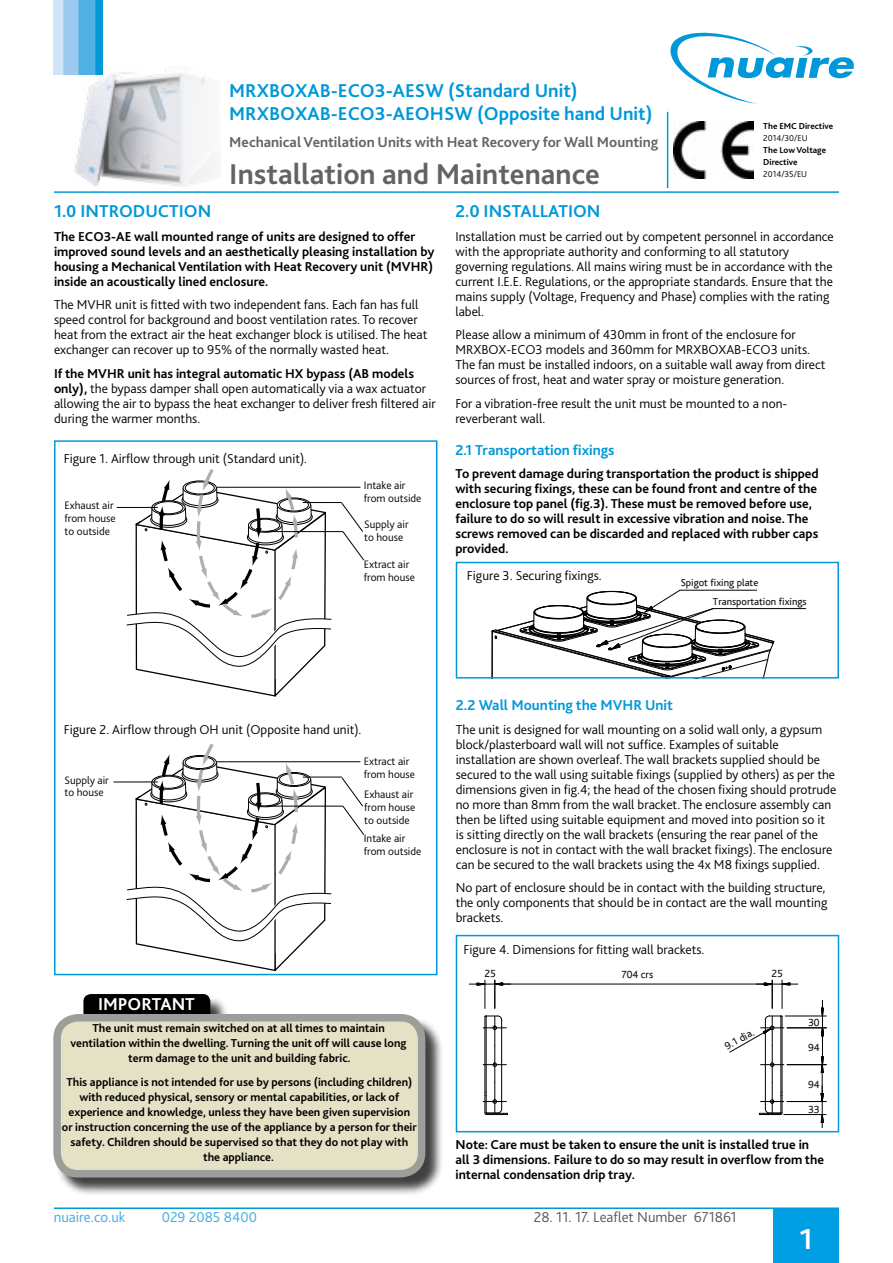
<style>
.page{position:relative;width:893px;height:1263px;background:#fff}
.page>*{position:absolute;margin:0;border:0;box-sizing:border-box;transform-origin:0 0}
.t1{font:700 30px "Bliss 2";color:#646363}
.t2{font:700 30px "Bliss 2";color:#fff}
.t3{font:700 19.5px/22.5px "Bliss 2";color:#0098d8}
.t4{font:700 18px "Bliss 2";color:#0098d8}
.t5{font:700 18px "Bliss 2";color:#fff}
.t6{font:700 15px "Bliss 2";color:#646363}
.t7{font:700 15px "Bliss 2";color:#0098d8}
.t8{font:300 15px "Bliss 2";color:#575756}
.t9{font:300 15px "Bliss 2";color:#43abe1}
.t10{font:300 13.5px/15px "Bliss 2";color:#000}
.t11{font:700 13.5px/15px "Bliss 2";color:#000}
.t12{font:700 12px/15px "Bliss 2";color:#000;text-align:center}
.t13{font:300 11.25px/12.9px "Bliss 2";color:#000}
.t14{font:10.8px "Bliss";color:#12100b}
.t15{font:10.5px/18.9px "Bliss";color:#12100b}
.t16{font:700 9px/12px "Bliss 2";color:#000}
.t17{font:300 9px "Bliss 2";color:#000}
.s1{font-weight:700}
</style>
<div class="page">
<div style="left:773px;top:1209px;width:66px;height:54px;background:#009fe3"></div>
<img style="left:54px;top:0;width:49px;height:75px">
<svg style="left:670px;top:32px;width:184px;height:72px"></svg>
<hr style="left:54px;top:191px;width:785px;height:2px;background:#0098d8">
<hr style="left:667px;top:112px;width:1px;height:76px;background:#0098d8">
<img style="left:57px;top:53px;width:157px;height:133px">
<img style="left:674px;top:121px;width:79px;height:57px">
<hr style="left:54px;top:1207px;width:785px;height:2px;background:#0098d8">
<div style="left:56px;top:996px;width:388px;height:200px;background:#000;opacity:.75"></div>
<div style="left:83px;top:994px;width:127px;height:20px;background:#000"></div>
<div style="left:57px;top:1018px;width:365px;height:156px;background:#e5e1c5;border-radius:21px"></div>
<div style="left:53px;top:1014px;width:372px;height:163px;border:8px solid #9d9d9c;border-radius:21px"></div>
<hr style="left:114px;top:782px;width:44px;height:1px;background:#000">
<svg style="left:117px;top:743px;width:248px;height:229px"></svg>
<svg style="left:117px;top:469px;width:248px;height:228px"></svg>
<div style="left:54px;top:440px;width:383px;height:535px;border:2px solid #0098d8"></div>
<svg style="left:491px;top:590px;width:315px;height:89px"></svg>
<div style="left:456px;top:562px;width:383px;height:116px;border:2px solid #0098d8"></div>
<hr style="left:765px;top:1020px;width:1px;height:89px;background:#000">
<hr style="left:782px;top:1016px;width:1px;height:76px;background:#000">
<hr style="left:781px;top:1016px;width:1px;height:76px;background:#000">
<hr style="left:501px;top:1020px;width:1px;height:89px;background:#000">
<hr style="left:485px;top:1016px;width:1px;height:76px;background:#000">
<hr style="left:486px;top:1016px;width:1px;height:76px;background:#000">
<svg style="left:483px;top:1062px;width:23px;height:5px"></svg>
<svg style="left:483px;top:1015px;width:23px;height:30px"></svg>
<hr style="left:495px;top:1045px;width:1px;height:37px;background:#000">
<svg style="left:483px;top:1082px;width:25px;height:33px"></svg>
<svg style="left:760px;top:1062px;width:24px;height:5px"></svg>
<hr style="left:772px;top:1045px;width:1px;height:37px;background:#000">
<svg style="left:759px;top:1082px;width:25px;height:33px"></svg>
<hr style="left:503px;top:984px;width:261px;height:1px;background:#000">
<hr style="left:785px;top:1016px;width:41px;height:1px;background:#000">
<hr style="left:787px;top:1027px;width:39px;height:1px;background:#000">
<hr style="left:787px;top:1064px;width:39px;height:1px;background:#000">
<svg style="left:821px;top:1000px;width:3px;height:128px"></svg>
<hr style="left:784px;top:1114px;width:42px;height:1px;background:#000">
<hr style="left:787px;top:1101px;width:39px;height:1px;background:#000">
<svg style="left:756px;top:980px;width:42px;height:28px"></svg>
<svg style="left:469px;top:980px;width:42px;height:28px"></svg>
<svg style="left:729px;top:1015px;width:55px;height:38px"></svg>
<div style="left:456px;top:935px;width:383px;height:197px;border:2px solid #0098d8"></div>
<h2 class="t3" style="left:229px;top:79px;width:425px">MRXBOXAB-ECO3-AESW (Standard Unit)<br>MRXBOXAB-ECO3-AEOHSW (Opposite hand Unit)</h2>
<p class="t6" style="left:229px;top:133px;width:431px">Mechanical Ventilation Units with Heat Recovery for Wall Mounting</p>
<h1 class="t1" style="left:229px;top:156px;width:372px">Installation and Maintenance</h1>
<p class="t16" style="left:763px;top:120px;width:71px">The EMC Directive</p>
<p class="t17" style="left:763px;top:133px;width:46px">2014/30/EU</p>
<p class="t16" style="left:763px;top:144px;width:64px">The Low Voltage<br>Directive</p>
<p class="t17" style="left:763px;top:169px;width:45px">2014/35/EU</p>
<h3 class="t4" style="left:54px;top:200px;width:159px">1.0 INTRODUCTION</h3>
<p class="t11" style="left:54px;top:228px;width:382px">The ECO3-AE wall mounted range of units are designed to offer improved sound levels and an aesthetically pleasing installation by housing a Mechanical Ventilation with Heat Recovery unit (MVHR) inside an acoustically lined enclosure.</p>
<p class="t10" style="left:54px;top:297px;width:375px">The MVHR unit is fitted with two independent fans. Each fan has full speed control for background and boost ventilation rates. To recover heat from the extract air the heat exchanger block is utilised. The heat exchanger can recover up to 95% of the normally wasted heat.</p>
<p class="t10" style="left:54px;top:365px;width:383px"><span class="s1">If the MVHR unit has integral automatic HX bypass (AB models only),</span> the bypass damper shall open automatically via a wax actuator allowing the air to bypass the heat exchanger to deliver fresh filtered air during the warmer months.</p>
<p class="t10" style="left:64px;top:451px;width:245px">Figure 1. Airflow through unit (Standard unit).</p>
<p class="t13" style="left:65px;top:499px;width:53px">Exhaust air from house to outside</p>
<p class="t13" style="left:364px;top:479px;width:59px">Intake air from outside</p>
<p class="t13" style="left:364px;top:518px;width:46px">Supply air to house</p>
<p class="t13" style="left:364px;top:557px;width:53px">Extract air from house</p>
<h3 class="t4" style="left:455px;top:200px;width:146px">2.0 INSTALLATION</h3>
<p class="t10" style="left:455px;top:228px;width:380px">Installation must be carried out by competent personnel in accordance with the appropriate authority and conforming to all statutory governing regulations. All mains wiring must be in accordance with the current I.E.E. Regulations, or the appropriate standards. Ensure that the mains supply (Voltage, Frequency and Phase) complies with the rating label.</p>
<p class="t10" style="left:455px;top:327px;width:372px">Please allow a minimum of 430mm in front of the enclosure for MRXBOX-ECO3 models and 360mm for MRXBOXAB-ECO3 units.<br>The fan must be installed indoors, on a suitable wall away from direct sources of frost, heat and water spray or moisture generation.</p>
<p class="t10" style="left:455px;top:395px;width:333px">For a vibration-free result the unit must be mounted to a non&shy;reverberant wall.</p>
<p class="t7" style="left:455px;top:440px;width:161px">2.1 Transportation fixings</p>
<p class="t11" style="left:455px;top:466px;width:365px">To prevent damage during transportation the product is shipped with securing fixings, these can be found front and centre of the enclosure top panel (fig.3). These must be removed before use, failure to do so will result in excessive vibration and noise. The screws removed can be discarded and replaced with rubber caps provided.</p>
<p class="t10" style="left:467px;top:567px;width:136px">Figure 3. Securing fixings.</p>
<p class="t15" style="left:713px;top:573px;width:95px;text-indent:-32px">Spigot fixing plate<br>Transportation fixings</p>
<p class="t10" style="left:64px;top:722px;width:299px">Figure 2. Airflow through OH unit (Opposite hand unit).</p>
<p class="t13" style="left:65px;top:773px;width:46px">Supply air to house</p>
<p class="t13" style="left:364px;top:755px;width:53px">Extract air from house</p>
<p class="t13" style="left:364px;top:788px;width:51px">Exhaust air</p>
<p class="t13" style="left:364px;top:813px;width:47px">to outside</p>
<p class="t13" style="left:364px;top:800px;width:53px">from house</p>
<p class="t13" style="left:364px;top:832px;width:59px">Intake air from outside</p>
<h3 class="t5" style="left:98px;top:993px;width:98px">IMPORTANT</h3>
<p class="t12" style="left:71px;top:1020px;width:338px">The unit must remain switched on at all times to maintain ventilation within the dwelling. Turning the unit off will cause long term damage to the unit and building fabric.</p>
<p class="t12" style="left:62px;top:1074px;width:356px">This appliance is not intended for use by persons (including children) with reduced physical, sensory or mental capabilities, or lack of experience and knowledge, unless they have been given supervision or instruction concerning the use of the appliance by a person for their safety. Children should be supervised so that they do not play with the appliance.</p>
<p class="t7" style="left:456px;top:696px;width:219px">2.2 Wall Mounting the MVHR Unit</p>
<p class="t10" style="left:456px;top:721px;width:382px">The unit is designed for wall mounting on a solid wall only, a gypsum block/plasterboard wall will not suffice. Examples of suitable installation are shown overleaf. The wall brackets supplied should be secured to the wall using suitable fixings (supplied by others) as per the dimensions given in fig.4; the head of the chosen fixing should protrude no more than 8mm from the wall bracket. The enclosure assembly can then be lifted using suitable equipment and moved into position so it is sitting directly on the wall brackets (ensuring the rear panel of the enclosure is not in contact with the wall bracket fixings). The enclosure can be secured to the wall brackets using the 4x M8 fixings supplied.</p>
<p class="t10" style="left:456px;top:880px;width:373px">No part of enclosure should be in contact with the building structure, the only components that should be in contact are the wall mounting brackets.</p>
<p class="t10" style="left:463px;top:941px;width:242px">Figure 4. Dimensions for fitting wall brackets.</p>
<p class="t14" style="left:485px;top:968px;width:13px">25</p>
<p class="t14" style="left:621px;top:969px;width:34px">704 crs</p>
<p class="t14" style="left:771px;top:968px;width:13px">25</p>
<p class="t14" style="left:723px;top:1042px;width:33px;rotate:-29deg">9.1 dia.</p>
<p class="t14" style="left:808px;top:1017px;width:13px">30</p>
<p class="t14" style="left:808px;top:1041px;width:13px">94</p>
<p class="t14" style="left:808px;top:1078px;width:13px">94</p>
<p class="t14" style="left:808px;top:1103px;width:13px">33</p>
<p class="t11" style="left:455px;top:1136px;width:370px">Note: Care must be taken to ensure the unit is installed true in all 3 dimensions. Failure to do so may result in overflow from the internal condensation drip tray.</p>
<p class="t9" style="left:54px;top:1208px;width:73px">nuaire.co.uk</p>
<p class="t9" style="left:162px;top:1208px;width:97px">029 2085 8400</p>
<p class="t8" style="left:534px;top:1208px;width:204px">28. 11. 17. Leaflet Number 671861</p>
<h1 class="t2" style="left:800px;top:1221px;width:15px">1</h1>
</div>
